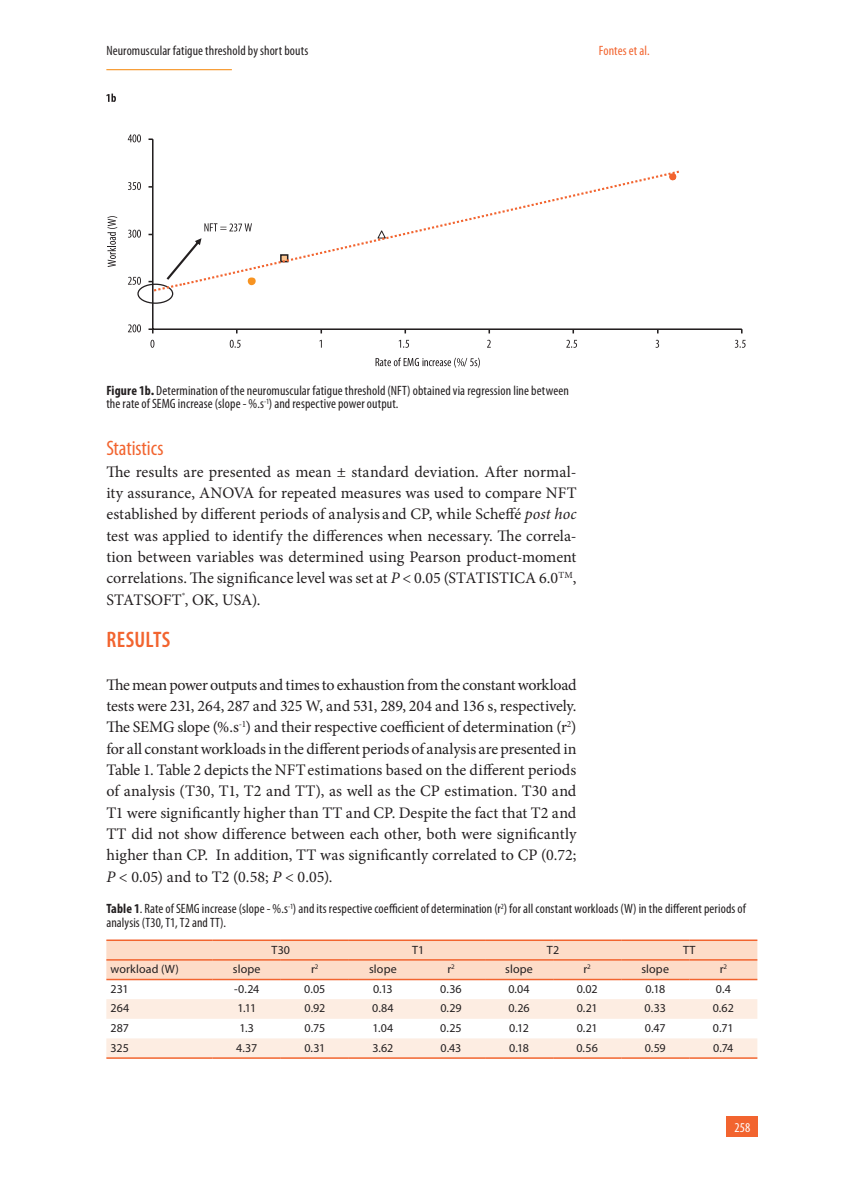
<style>
.page{position:relative;width:851px;height:1191px;background:#fff}
.page>*{position:absolute;margin:0;border:0;box-sizing:border-box;transform-origin:0 0}
.t1{font:600 condensed 22.5px "Myriad Pro";letter-spacing:.01em;color:#f2642f}
.t2{font:condensed 21px "Myriad Pro";letter-spacing:-.005em;color:#f2642f}
.t3{font:16.05px/21.3px "Minion Pro";color:#231f20;text-align:justify}
.t4{font:condensed 13.5px/13.5px "Myriad Pro";letter-spacing:.01em;color:#231f20}
.t5{font:condensed 13.5px "Myriad Pro";letter-spacing:.005em;color:#f2642f}
.t6{font:condensed 13.5px "Myriad Pro";color:#fff}
.t7{font:12px "Myriad Pro";color:#231f20}
.s1{font-weight:700}
.s2{font-weight:700;font-stretch:normal}
.s3{font-style:italic}
</style>
<div class="page">
<hr style="left:106px;top:69px;width:126px;height:1px;background:#f79321">
<div style="left:726px;top:1116px;width:31px;height:20px;background:#f2642f"></div>
<hr style="left:152px;top:139px;width:1px;height:190px;background:#231f20">
<hr style="left:153px;top:328px;width:588px;height:2px;background:#231f20">
<svg style="left:148px;top:328px;width:5px;height:5px"></svg>
<svg style="left:128px;top:324px;width:13px;height:8px"></svg>
<svg style="left:128px;top:277px;width:13px;height:8px"></svg>
<svg style="left:128px;top:230px;width:13px;height:8px"></svg>
<svg style="left:128px;top:182px;width:13px;height:8px"></svg>
<svg style="left:128px;top:134px;width:13px;height:8px"></svg>
<svg style="left:150px;top:340px;width:4px;height:8px"></svg>
<svg style="left:230px;top:340px;width:10px;height:8px"></svg>
<svg style="left:319px;top:340px;width:3px;height:8px"></svg>
<svg style="left:398px;top:340px;width:11px;height:8px"></svg>
<svg style="left:487px;top:340px;width:3px;height:8px"></svg>
<svg style="left:566px;top:340px;width:11px;height:8px"></svg>
<svg style="left:655px;top:340px;width:4px;height:8px"></svg>
<svg style="left:734px;top:340px;width:11px;height:8px"></svg>
<svg style="left:375px;top:358px;width:105px;height:9px"></svg>
<svg style="left:107px;top:216px;width:10px;height:51px"></svg>
<svg style="left:252px;top:170px;width:427px;height:116px"></svg>
<div style="left:137px;top:283px;width:36px;height:21px;border:1px solid #231f20;border-radius:50%"></div>
<svg style="left:106px;top:94px;width:10px;height:8px"></svg>
<svg style="left:148px;top:223px;width:104px;height:70px"></svg>
<div style="left:106px;top:941px;width:651px;height:37px;background:#fddcc8"></div>
<svg style="left:106px;top:999px;width:651px;height:58px"></svg>
<hr style="left:106px;top:959px;width:107px;height:1px;background:#f2642f">
<hr style="left:213px;top:959px;width:68px;height:1px;background:#f2642f">
<hr style="left:281px;top:959px;width:68px;height:1px;background:#f2642f">
<hr style="left:349px;top:959px;width:68px;height:1px;background:#f2642f">
<hr style="left:417px;top:959px;width:68px;height:1px;background:#f2642f">
<hr style="left:485px;top:959px;width:68px;height:1px;background:#f2642f">
<hr style="left:553px;top:959px;width:68px;height:1px;background:#f2642f">
<hr style="left:621px;top:959px;width:68px;height:1px;background:#f2642f">
<hr style="left:689px;top:959px;width:68px;height:1px;background:#f2642f">
<hr style="left:106px;top:939px;width:107px;height:2px;background:#f2642f">
<hr style="left:213px;top:939px;width:68px;height:2px;background:#f2642f">
<hr style="left:281px;top:939px;width:68px;height:2px;background:#f2642f">
<hr style="left:349px;top:939px;width:68px;height:2px;background:#f2642f">
<hr style="left:417px;top:939px;width:68px;height:2px;background:#f2642f">
<hr style="left:485px;top:939px;width:68px;height:2px;background:#f2642f">
<hr style="left:553px;top:939px;width:68px;height:2px;background:#f2642f">
<hr style="left:621px;top:939px;width:68px;height:2px;background:#f2642f">
<hr style="left:689px;top:939px;width:68px;height:2px;background:#f2642f">
<hr style="left:106px;top:978px;width:107px;height:2px;background:#f2642f">
<hr style="left:213px;top:978px;width:68px;height:2px;background:#f2642f">
<hr style="left:281px;top:978px;width:68px;height:2px;background:#f2642f">
<hr style="left:349px;top:978px;width:68px;height:2px;background:#f2642f">
<hr style="left:417px;top:978px;width:68px;height:2px;background:#f2642f">
<hr style="left:485px;top:978px;width:68px;height:2px;background:#f2642f">
<hr style="left:553px;top:978px;width:68px;height:2px;background:#f2642f">
<hr style="left:621px;top:978px;width:68px;height:2px;background:#f2642f">
<hr style="left:689px;top:978px;width:68px;height:2px;background:#f2642f">
<hr style="left:106px;top:1057px;width:107px;height:1px;background:#f2642f">
<hr style="left:213px;top:1057px;width:68px;height:1px;background:#f2642f">
<hr style="left:281px;top:1057px;width:68px;height:1px;background:#f2642f">
<hr style="left:349px;top:1057px;width:68px;height:1px;background:#f2642f">
<hr style="left:417px;top:1057px;width:68px;height:1px;background:#f2642f">
<hr style="left:485px;top:1057px;width:68px;height:1px;background:#f2642f">
<hr style="left:553px;top:1057px;width:68px;height:1px;background:#f2642f">
<hr style="left:621px;top:1057px;width:68px;height:1px;background:#f2642f">
<hr style="left:689px;top:1057px;width:68px;height:1px;background:#f2642f">
<p class="t4" style="left:106px;top:43px;width:203px">Neuromuscular fatigue threshold by short bouts</p>
<p class="t5" style="left:598px;top:42px;width:52px">Fontes et al.</p>
<p class="t4" style="left:106px;top:383px;width:464px"><span class="s1">Figure 1b</span><span class="s2">.</span> Determination of the neuromuscular fatigue threshold (NFT) obtained via regression line between the rate of SEMG increase (slope - %.s<sup>-1</sup>) and respective power output.</p>
<h2 class="t2" style="left:106px;top:436px;width:59px">Statistics</h2>
<p class="t3" style="left:106px;top:461px;width:471px">The results are presented as mean ± standard deviation. After normal&shy;ity assurance, ANOVA for repeated measures was used to compare NFT established by different periods of analysis and CP, while Scheffé <span class="s3">post hoc </span>test was applied to identify the differences when necessary. The correla&shy;tion between variables was determined using Pearson product-moment correlations. The significance level was set at <span class="s3">P</span> &lt; 0.05 (STATISTICA 6.0<sup>TM</sup>, STATSOFT<sup>®</sup>, OK, USA).</p>
<h1 class="t1" style="left:107px;top:626px;width:65px">RESULTS</h1>
<p class="t3" style="left:106px;top:674px;width:471px">The mean power outputs and times to exhaustion from the constant workload tests were 231, 264, 287 and 325 W, and 531, 289, 204 and 136 s, respectively.<br>The SEMG slope (%.s<sup>-1</sup>) and their respective coefficient of determination (r<sup>2</sup>) for all constant workloads in the different periods of analysis are presented in Table 1. Table 2 depicts the NFTestimations based on the different periods of analysis (T30, T1, T2 and TT), as well as the CP estimation. T30 and T1 were significantly higher than TT and CP. Despite the fact that T2 and TT did not show difference between each other, both were significantly higher than CP. In addition, TT was significantly correlated to CP (0.72; <span class="s3">P</span> &lt; 0.05) and to T2 (0.58; <span class="s3">P</span> &lt; 0.05).</p>
<p class="t4" style="left:106px;top:902px;width:641px"><span class="s1">Table 1</span>. Rate of SEMG increase (slope - %.s<sup>-1</sup>) and its respective coefficient of determination (r<sup>2</sup>) for all constant workloads (W) in the different periods of analysis (T30, T1, T2 and TT).</p>
<p class="t7" style="left:271px;top:942px;width:20px">T30</p>
<p class="t7" style="left:412px;top:942px;width:14px">T1</p>
<p class="t7" style="left:547px;top:942px;width:14px">T2</p>
<p class="t7" style="left:683px;top:942px;width:14px">TT</p>
<p class="t7" style="left:111px;top:961px;width:70px">workload (W)</p>
<p class="t7" style="left:233px;top:961px;width:29px">slope</p>
<p class="t7" style="left:311px;top:961px;width:9px">r<sup>2</sup></p>
<p class="t7" style="left:369px;top:961px;width:29px">slope</p>
<p class="t7" style="left:447px;top:961px;width:9px">r<sup>2</sup></p>
<p class="t7" style="left:505px;top:961px;width:29px">slope</p>
<p class="t7" style="left:583px;top:961px;width:9px">r<sup>2</sup></p>
<p class="t7" style="left:641px;top:961px;width:29px">slope</p>
<p class="t7" style="left:719px;top:961px;width:9px">r<sup>2</sup></p>
<p class="t7" style="left:111px;top:981px;width:19px">231</p>
<p class="t7" style="left:234px;top:981px;width:27px">-0.24</p>
<p class="t7" style="left:304px;top:981px;width:23px">0.05</p>
<p class="t7" style="left:373px;top:981px;width:21px">0.13</p>
<p class="t7" style="left:440px;top:981px;width:23px">0.36</p>
<p class="t7" style="left:508px;top:981px;width:23px">0.04</p>
<p class="t7" style="left:576px;top:981px;width:22px">0.02</p>
<p class="t7" style="left:645px;top:981px;width:21px">0.18</p>
<p class="t7" style="left:715px;top:981px;width:16px">0.4</p>
<p class="t7" style="left:111px;top:1001px;width:20px">264</p>
<p class="t7" style="left:237px;top:1001px;width:20px">1.11</p>
<p class="t7" style="left:304px;top:1001px;width:22px">0.92</p>
<p class="t7" style="left:372px;top:1001px;width:23px">0.84</p>
<p class="t7" style="left:440px;top:1001px;width:23px">0.29</p>
<p class="t7" style="left:508px;top:1001px;width:23px">0.26</p>
<p class="t7" style="left:576px;top:1001px;width:22px">0.21</p>
<p class="t7" style="left:644px;top:1001px;width:23px">0.33</p>
<p class="t7" style="left:712px;top:1001px;width:23px">0.62</p>
<p class="t7" style="left:111px;top:1020px;width:20px">287</p>
<p class="t7" style="left:239px;top:1020px;width:16px">1.3</p>
<p class="t7" style="left:304px;top:1020px;width:22px">0.75</p>
<p class="t7" style="left:372px;top:1020px;width:22px">1.04</p>
<p class="t7" style="left:440px;top:1020px;width:23px">0.25</p>
<p class="t7" style="left:509px;top:1020px;width:21px">0.12</p>
<p class="t7" style="left:576px;top:1020px;width:22px">0.21</p>
<p class="t7" style="left:644px;top:1020px;width:22px">0.47</p>
<p class="t7" style="left:712px;top:1020px;width:22px">0.71</p>
<p class="t7" style="left:111px;top:1040px;width:20px">325</p>
<p class="t7" style="left:236px;top:1040px;width:23px">4.37</p>
<p class="t7" style="left:304px;top:1040px;width:22px">0.31</p>
<p class="t7" style="left:372px;top:1040px;width:23px">3.62</p>
<p class="t7" style="left:440px;top:1040px;width:22px">0.43</p>
<p class="t7" style="left:509px;top:1040px;width:21px">0.18</p>
<p class="t7" style="left:576px;top:1040px;width:23px">0.56</p>
<p class="t7" style="left:644px;top:1040px;width:23px">0.59</p>
<p class="t7" style="left:713px;top:1040px;width:22px">0.74</p>
<p class="t6" style="left:734px;top:1119px;width:17px">258</p>
</div>
